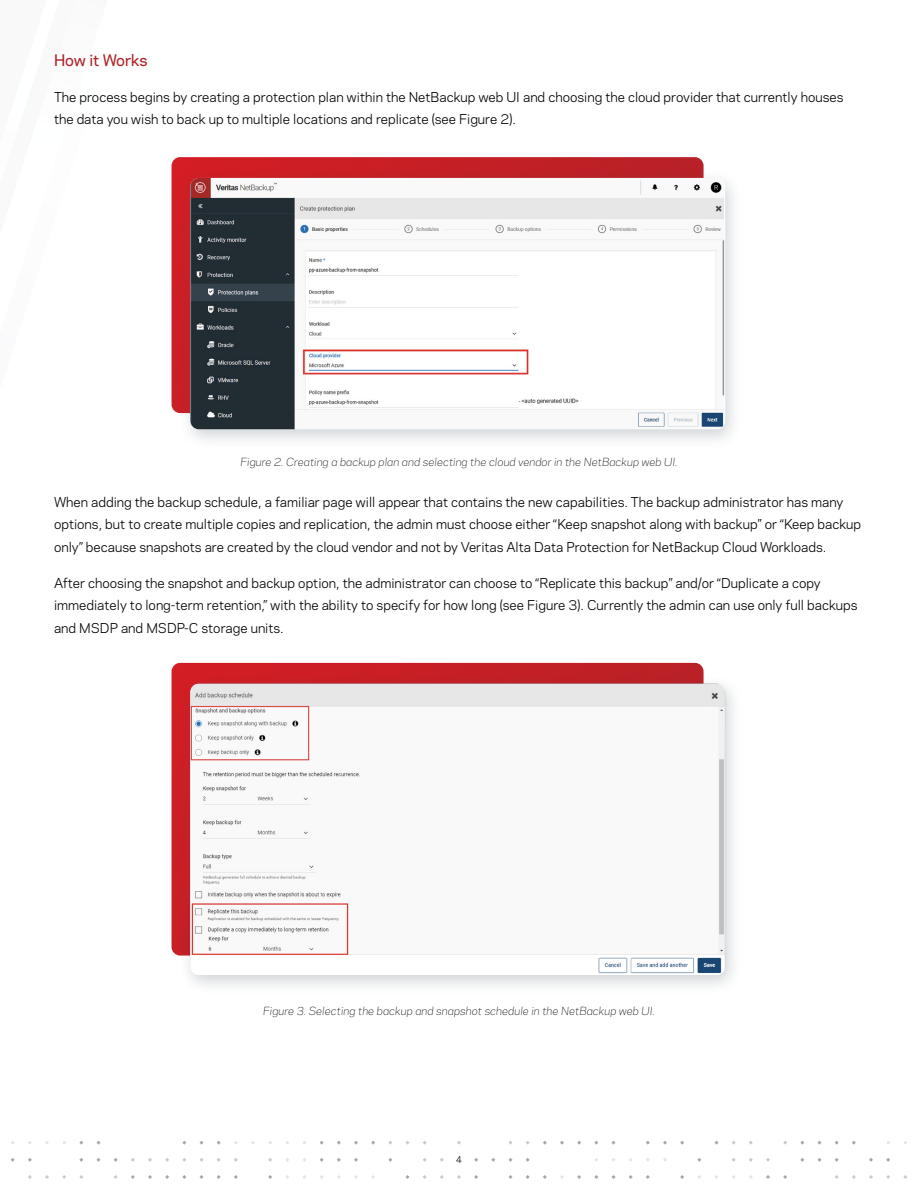
<style>
.page{position:relative;width:918px;height:1188px;background:#fff}
.page>*{position:absolute;margin:0;border:0;box-sizing:border-box;transform-origin:0 0}
.Paragraph_Title{font:500 15px "Polaris";color:#ab2328}
.Body_Copy{font:12.75px/22.5px "Polaris";color:#000}
.Body_Copy-2{font:italic 300 10.5px "Polaris";color:#000}
.t1{font:9px "Polaris";color:#000}
</style>
<div class="page">
<svg style="left:783px;top:1175px;width:4px;height:4px"></svg>
<svg style="left:766px;top:1158px;width:4px;height:4px"></svg>
<svg style="left:766px;top:1175px;width:4px;height:4px"></svg>
<svg style="left:749px;top:1158px;width:4px;height:4px"></svg>
<svg style="left:714px;top:1141px;width:5px;height:4px"></svg>
<svg style="left:697px;top:1158px;width:4px;height:4px"></svg>
<svg style="left:680px;top:1141px;width:4px;height:4px"></svg>
<svg style="left:680px;top:1175px;width:4px;height:4px"></svg>
<svg style="left:663px;top:1141px;width:4px;height:4px"></svg>
<svg style="left:646px;top:1141px;width:4px;height:4px"></svg>
<svg style="left:646px;top:1175px;width:4px;height:4px"></svg>
<svg style="left:629px;top:1175px;width:4px;height:4px"></svg>
<svg style="left:611px;top:1141px;width:5px;height:4px"></svg>
<svg style="left:611px;top:1175px;width:5px;height:4px"></svg>
<svg style="left:594px;top:1175px;width:4px;height:4px"></svg>
<svg style="left:577px;top:1141px;width:4px;height:4px"></svg>
<svg style="left:577px;top:1175px;width:4px;height:4px"></svg>
<svg style="left:560px;top:1141px;width:4px;height:4px"></svg>
<svg style="left:560px;top:1175px;width:4px;height:4px"></svg>
<svg style="left:543px;top:1141px;width:4px;height:4px"></svg>
<svg style="left:543px;top:1175px;width:4px;height:4px"></svg>
<svg style="left:526px;top:1158px;width:4px;height:4px"></svg>
<svg style="left:526px;top:1175px;width:4px;height:4px"></svg>
<svg style="left:508px;top:1141px;width:5px;height:4px"></svg>
<svg style="left:508px;top:1158px;width:5px;height:4px"></svg>
<svg style="left:508px;top:1175px;width:5px;height:4px"></svg>
<svg style="left:491px;top:1158px;width:4px;height:4px"></svg>
<svg style="left:474px;top:1158px;width:4px;height:4px"></svg>
<svg style="left:474px;top:1175px;width:4px;height:4px"></svg>
<svg style="left:457px;top:1141px;width:4px;height:4px"></svg>
<svg style="left:457px;top:1175px;width:4px;height:4px"></svg>
<svg style="left:440px;top:1158px;width:4px;height:4px"></svg>
<svg style="left:440px;top:1175px;width:4px;height:4px"></svg>
<svg style="left:423px;top:1175px;width:4px;height:4px"></svg>
<svg style="left:405px;top:1141px;width:5px;height:4px"></svg>
<svg style="left:405px;top:1175px;width:5px;height:4px"></svg>
<svg style="left:388px;top:1158px;width:4px;height:4px"></svg>
<svg style="left:371px;top:1141px;width:4px;height:4px"></svg>
<svg style="left:354px;top:1141px;width:4px;height:4px"></svg>
<svg style="left:354px;top:1158px;width:4px;height:4px"></svg>
<svg style="left:354px;top:1175px;width:4px;height:4px"></svg>
<svg style="left:337px;top:1141px;width:4px;height:4px"></svg>
<svg style="left:337px;top:1158px;width:4px;height:4px"></svg>
<svg style="left:320px;top:1158px;width:4px;height:4px"></svg>
<svg style="left:268px;top:1158px;width:4px;height:4px"></svg>
<svg style="left:268px;top:1175px;width:4px;height:4px"></svg>
<svg style="left:234px;top:1158px;width:4px;height:4px"></svg>
<svg style="left:234px;top:1175px;width:4px;height:4px"></svg>
<svg style="left:217px;top:1175px;width:4px;height:4px"></svg>
<svg style="left:199px;top:1141px;width:5px;height:4px"></svg>
<svg style="left:199px;top:1158px;width:5px;height:4px"></svg>
<svg style="left:199px;top:1175px;width:5px;height:4px"></svg>
<svg style="left:182px;top:1175px;width:4px;height:4px"></svg>
<svg style="left:165px;top:1158px;width:4px;height:4px"></svg>
<svg style="left:165px;top:1175px;width:4px;height:4px"></svg>
<svg style="left:148px;top:1158px;width:4px;height:4px"></svg>
<svg style="left:148px;top:1175px;width:4px;height:4px"></svg>
<svg style="left:131px;top:1158px;width:4px;height:4px"></svg>
<svg style="left:131px;top:1175px;width:4px;height:4px"></svg>
<svg style="left:114px;top:1158px;width:4px;height:4px"></svg>
<svg style="left:114px;top:1175px;width:4px;height:4px"></svg>
<svg style="left:96px;top:1141px;width:5px;height:4px"></svg>
<svg style="left:96px;top:1158px;width:5px;height:4px"></svg>
<svg style="left:79px;top:1158px;width:4px;height:4px"></svg>
<svg style="left:79px;top:1175px;width:4px;height:4px"></svg>
<svg style="left:62px;top:1175px;width:4px;height:4px"></svg>
<svg style="left:45px;top:1175px;width:4px;height:4px"></svg>
<svg style="left:28px;top:1158px;width:4px;height:4px"></svg>
<svg style="left:28px;top:1175px;width:4px;height:4px"></svg>
<svg style="left:11px;top:1158px;width:4px;height:4px"></svg>
<svg style="left:903px;top:1175px;width:4px;height:4px"></svg>
<svg style="left:886px;top:1158px;width:4px;height:4px"></svg>
<svg style="left:886px;top:1175px;width:4px;height:4px"></svg>
<svg style="left:869px;top:1158px;width:4px;height:4px"></svg>
<svg style="left:869px;top:1175px;width:4px;height:4px"></svg>
<svg style="left:852px;top:1141px;width:4px;height:4px"></svg>
<svg style="left:852px;top:1175px;width:4px;height:4px"></svg>
<svg style="left:835px;top:1158px;width:4px;height:4px"></svg>
<svg style="left:835px;top:1175px;width:4px;height:4px"></svg>
<svg style="left:817px;top:1141px;width:5px;height:4px"></svg>
<svg style="left:817px;top:1158px;width:5px;height:4px"></svg>
<svg style="left:800px;top:1158px;width:4px;height:4px"></svg>
<svg style="left:172px;top:157px;width:532px;height:256px;background:#c82228"></svg>
<div style="left:179px;top:169px;width:564px;height:281px;background:#425563;opacity:.25"></div>
<img style="left:190px;top:178px;width:535px;height:251px">
<svg style="left:172px;top:663px;width:532px;height:293px;background:#c82026"></svg>
<div style="left:179px;top:675px;width:564px;height:320px;background:#425563;opacity:.25"></div>
<img style="left:190px;top:684px;width:535px;height:291px">
<p class="Paragraph_Title" style="left:54px;top:49px;width:95px">How it Works</p>
<p class="Body_Copy" style="left:54px;top:85px;width:791px">The process begins by creating a protection plan within the NetBackup web UI and choosing the cloud provider that currently houses the data you wish to back up to multiple locations and replicate (see Figure 2).</p>
<p class="Body_Copy-2" style="left:240px;top:455px;width:439px">Figure 2. Creating a backup plan and selecting the cloud vendor in the NetBackup web UI.</p>
<p class="Body_Copy" style="left:54px;top:490px;width:809px">When adding the backup schedule, a familiar page will appear that contains the new capabilities. The backup administrator has many options, but to create multiple copies and replication, the admin must choose either “Keep snapshot along with backup” or “Keep backup only” because snapshots are created by the cloud vendor and not by Veritas Alta Data Protection for NetBackup Cloud Workloads.</p>
<p class="Body_Copy" style="left:54px;top:571px;width:805px">After choosing the snapshot and backup option, the administrator can choose to “Replicate this backup” and/or “Duplicate a copy immediately to long-term retention,” with the ability to specify for how long (see Figure 3). Currently the admin can use only full backups and MSDP and MSDP-C storage units.</p>
<p class="Body_Copy-2" style="left:263px;top:1004px;width:393px">Figure 3. Selecting the backup and snapshot schedule in the NetBackup web UI.</p>
<p class="t1" style="left:456px;top:1153px;width:8px">4</p>
</div>
